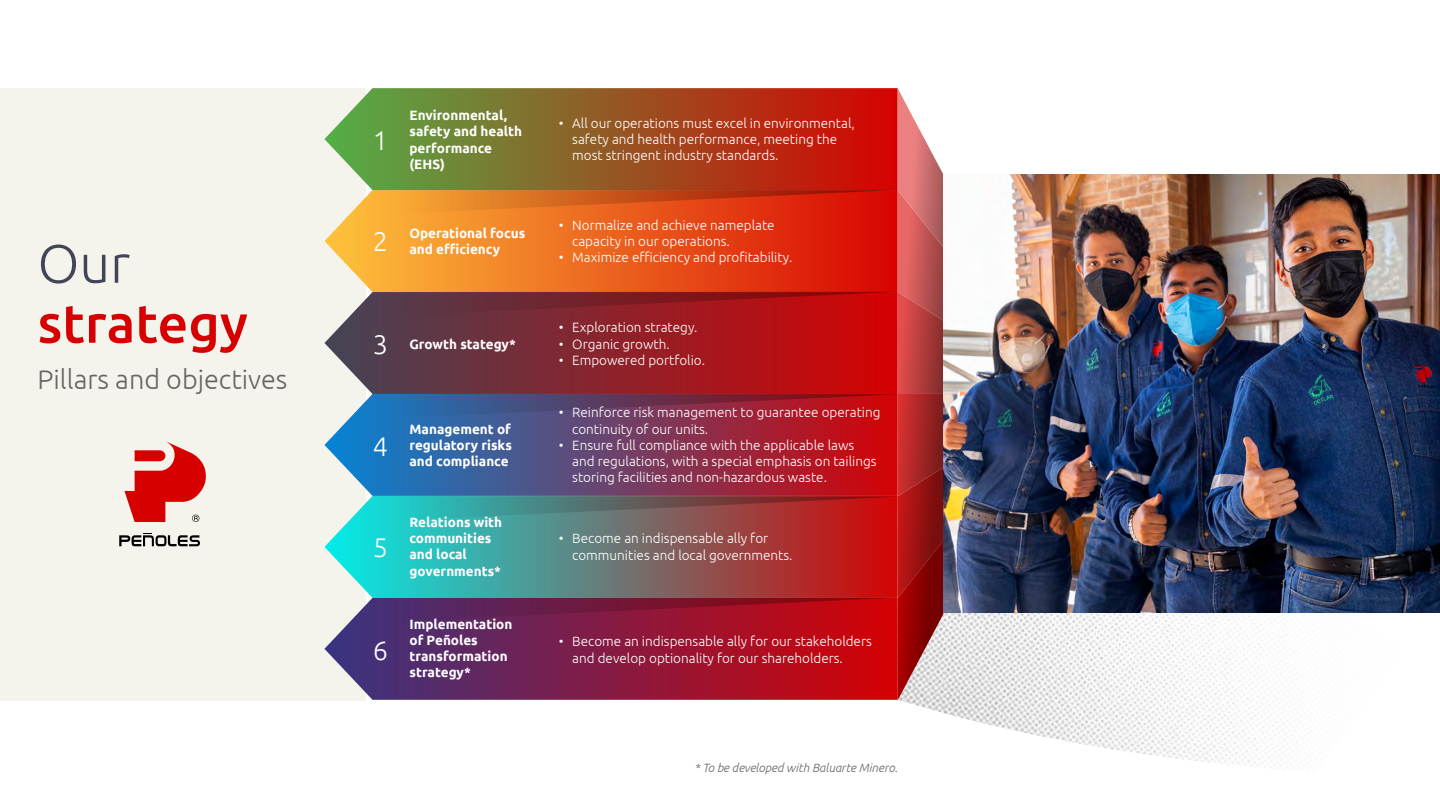
<style>
.page{position:relative;width:1440px;height:810px;background:#fff}
.page>*{position:absolute;margin:0;border:0;box-sizing:border-box;transform-origin:0 0}
.t1{font:500 54px "Ubuntu";color:#d70000}
.t2{font:300 54px "Ubuntu";color:#424557}
.t3{font:300 27px "Ubuntu";color:#666}
.t4{font:300 27px "Ubuntu";color:#fff}
.t5{font:300 13.5px/16.2px "Ubuntu";color:#fff}
.t6{font:700 13.5px/16.2px "Ubuntu";color:#fff}
.t7{font:italic 300 12px "Ubuntu";color:#666}
</style>
<div class="page">
<img style="left:900px;top:613px;width:403px;height:156px">
<div style="left:0;top:88px;width:366px;height:612px;background:#f4f3ec"></div>
<svg style="left:324px;top:216px;width:24px;height:50px"></svg>
<svg style="left:324px;top:318px;width:24px;height:50px"></svg>
<svg style="left:324px;top:420px;width:24px;height:50px"></svg>
<svg style="left:324px;top:522px;width:24px;height:50px"></svg>
<svg style="left:324px;top:114px;width:24px;height:50px"></svg>
<svg style="left:324px;top:624px;width:24px;height:50px"></svg>
<svg style="left:348px;top:88px;width:596px;height:612px;background:#974742"></svg>
<svg style="left:119px;top:533px;width:81px;height:13px"></svg>
<svg style="left:125px;top:442px;width:81px;height:80px"></svg>
<img style="left:943px;top:174px;width:497px;height:439px">
<h1 class="t2" style="left:38px;top:231px;width:94px">Our</h1>
<h1 class="t1" style="left:38px;top:289px;width:212px">strategy</h1>
<h2 class="t3" style="left:38px;top:363px;width:251px">Pillars and objectives</h2>
<h2 class="t4" style="left:373px;top:124px;width:17px">1</h2>
<h2 class="t4" style="left:373px;top:225px;width:17px">2</h2>
<p class="t6" style="left:410px;top:107px;width:114px">Environmental, safety and health performance (EHS)</p>
<p class="t6" style="left:410px;top:225px;width:117px">Operational focus and efficiency</p>
<h2 class="t4" style="left:373px;top:328px;width:17px">3</h2>
<p class="t6" style="left:410px;top:335px;width:108px">Growth stategy*</p>
<h2 class="t4" style="left:373px;top:430px;width:17px">4</h2>
<h2 class="t4" style="left:373px;top:531px;width:17px">5</h2>
<h2 class="t4" style="left:373px;top:634px;width:17px">6</h2>
<p class="t6" style="left:410px;top:421px;width:104px;text-align:justify">Management of regulatory risks and compliance</p>
<p class="t6" style="left:410px;top:514px;width:94px">Relations with communities and local governments*</p>
<p class="t6" style="left:410px;top:616px;width:104px">Implementation of Peñoles transformation strategy*</p>
<p class="t5" style="left:572px;top:115px;width:284px;text-indent:-14px">• All our operations must excel in environmental, safety and health performance, meeting the most stringent industry standards.</p>
<p class="t5" style="left:572px;top:217px;width:204px;text-indent:-14px">• Normalize and achieve nameplate capacity in our operations.</p>
<p class="t5" style="left:559px;top:249px;width:235px">• Maximize efficiency and profitability.</p>
<p class="t5" style="left:559px;top:319px;width:140px">• Exploration strategy.</p>
<p class="t5" style="left:559px;top:335px;width:113px">• Organic growth.</p>
<p class="t5" style="left:559px;top:351px;width:148px">• Empowered portfolio.</p>
<p class="t5" style="left:572px;top:404px;width:310px;text-indent:-14px">• Reinforce risk management to guarantee operating continuity of our units.</p>
<p class="t5" style="left:572px;top:437px;width:306px;text-indent:-14px">• Ensure full compliance with the applicable laws and regulations, with a special emphasis on tailings storing facilities and non-hazardous waste.</p>
<p class="t5" style="left:572px;top:530px;width:222px;text-indent:-14px">• Become an indispensable ally for communities and local governments.</p>
<p class="t5" style="left:572px;top:633px;width:301px;text-indent:-14px">• Become an indispensable ally for our stakeholders and develop optionality for our shareholders.</p>
<p class="t7" style="left:694px;top:761px;width:205px">* To be developed with Baluarte Minero.</p>
</div>
